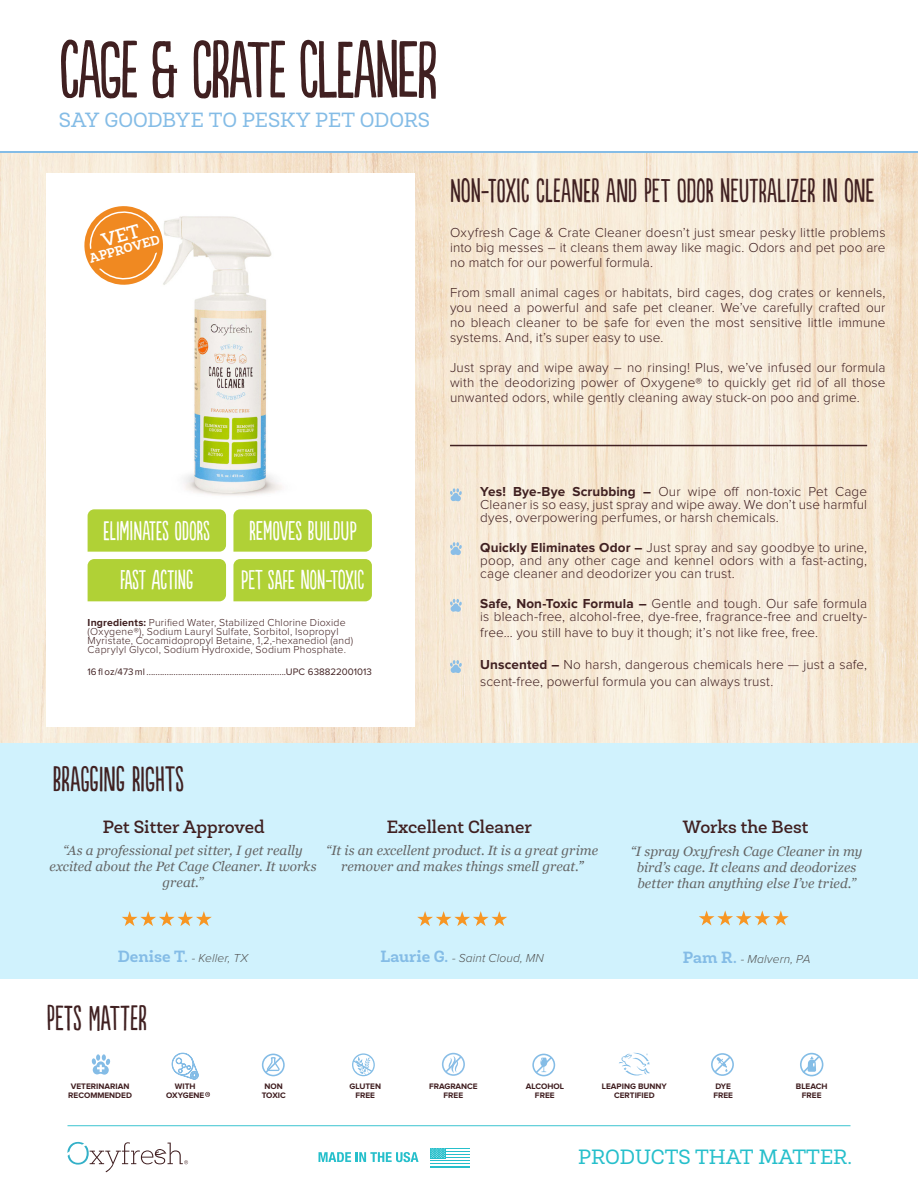
<style>
.page{position:relative;width:918px;height:1188px;background:#fff}
.page>*{position:absolute;margin:0;border:0;box-sizing:border-box;transform-origin:0 0}
.t1{font:75.75px "Populaire";letter-spacing:-.03em;color:#402021}
.t2{font:33px "Populaire";color:#402021}
.t3{font:31.5px "Populaire";letter-spacing:-.005em;color:#402021}
.t4{font:25.5px "Populaire";color:#fff}
.t5{font:21px "Newslab";color:#26bfcb}
.t6{font:20.85px "Newslab";letter-spacing:-.005em;color:#84bce6}
.t7{font:500 18px "Newslab";color:#402021}
.t8{font:300 13.5px/15px "Proxima Nova";letter-spacing:.01em;color:#402021;text-align:justify}
.t9{font:italic 13.5px/16.2px "Georgia";letter-spacing:.005em;color:#656666;text-align:center}
.t10{font:700 13.2px "Newslab";color:#fff}
.t11{font:italic 300 12px "Proxima Nova";letter-spacing:.01em;color:#535453}
.t12{font:300 10.5px/9px "Proxima Nova";letter-spacing:.02em;color:#402021}
.t13{font:9.75px "Proxima Nova";color:#402021}
.t14{font:700 8.25px/9px "Proxima Nova";color:#3f1d1f;text-align:center}
.s1{font-weight:700}
.s2{color:#535453}
.s3{font-family:"Newslab";font-weight:700;font-style:normal;font-size:16.5px;color:#84bce6}
</style>
<div class="page">
<hr style="left:68px;top:1125px;width:782px;height:1px;background:#3cc5d0">
<svg style="left:67px;top:1142px;width:121px;height:30px"></svg>
<div style="left:0;top:742px;width:918px;height:237px;background:#d0f2fd"></div>
<img style="left:0;top:153px;width:918px;height:589px">
<div style="left:46px;top:173px;width:369px;height:553px;background:#fff"></div>
<img style="left:167px;top:216px;width:115px;height:280px">
<hr style="left:0;top:152px;width:918px;height:1px;background:#84bce6">
<svg style="left:319px;top:1152px;width:100px;height:10px"></svg>
<hr style="left:430px;top:1148px;width:39px;height:1px;background:#26bfcb">
<hr style="left:430px;top:1151px;width:39px;height:1px;background:#26bfcb">
<hr style="left:430px;top:1154px;width:39px;height:2px;background:#26bfcb">
<hr style="left:430px;top:1157px;width:39px;height:2px;background:#26bfcb">
<hr style="left:430px;top:1160px;width:39px;height:2px;background:#26bfcb">
<hr style="left:430px;top:1163px;width:39px;height:2px;background:#26bfcb">
<hr style="left:430px;top:1166px;width:39px;height:2px;background:#26bfcb">
<div style="left:430px;top:1148px;width:16px;height:11px;background:#26bfcb"></div>
<svg style="left:431px;top:1148px;width:14px;height:10px"></svg>
<div style="left:88px;top:509px;width:138px;height:43px;background:#b0d136"></div>
<div style="left:233px;top:509px;width:139px;height:43px;background:#b0d136"></div>
<div style="left:233px;top:559px;width:139px;height:42px;background:#b0d136"></div>
<div style="left:88px;top:559px;width:138px;height:42px;background:#b0d136"></div>
<hr style="left:450px;top:445px;width:417px;height:1px;background:#402021">
<svg style="left:711px;top:1053px;width:23px;height:23px"></svg>
<svg style="left:92px;top:1054px;width:18px;height:21px"></svg>
<svg style="left:532px;top:1054px;width:23px;height:22px"></svg>
<svg style="left:262px;top:1054px;width:23px;height:22px"></svg>
<svg style="left:171px;top:1052px;width:28px;height:28px"></svg>
<svg style="left:800px;top:1053px;width:23px;height:23px"></svg>
<svg style="left:352px;top:1053px;width:23px;height:23px"></svg>
<svg style="left:205px;top:1092px;width:5px;height:5px"></svg>
<svg style="left:442px;top:1053px;width:23px;height:23px"></svg>
<svg style="left:450px;top:488px;width:12px;height:13px"></svg>
<svg style="left:450px;top:542px;width:12px;height:13px"></svg>
<svg style="left:450px;top:599px;width:12px;height:13px"></svg>
<svg style="left:450px;top:660px;width:12px;height:13px"></svg>
<svg style="left:122px;top:911px;width:90px;height:15px"></svg>
<svg style="left:417px;top:911px;width:90px;height:15px"></svg>
<svg style="left:699px;top:910px;width:90px;height:15px"></svg>
<svg style="left:619px;top:1052px;width:31px;height:24px"></svg>
<svg style="left:84px;top:206px;width:83px;height:79px"></svg>
<h1 class="t1" style="left:59px;top:28px;width:381px">CAGE &amp; CRATE CLEANER</h1>
<h3 class="t6" style="left:59px;top:107px;width:373px">SAY GOODBYE TO PESKY PET ODORS</h3>
<p class="t10" style="left:87px;top:251px;width:74px;rotate:-16deg">APPROVED</p>
<h3 class="t3" style="left:450px;top:174px;width:426px">NON-TOXIC CLEANER AND PET ODOR NEUTRALIZER IN ONE</h3>
<p class="t8" style="left:450px;top:226px;width:437px">Oxyfresh Cage &amp; Crate Cleaner doesn’t just smear pesky little problems into big messes – it cleans them away like magic. Odors and pet poo are no match for our powerful formula.</p>
<p class="t8" style="left:450px;top:286px;width:437px">From small animal cages or habitats, bird cages, dog crates or kennels, you need a powerful and safe pet cleaner. We’ve carefully crafted our no bleach cleaner to be safe for even the most sensitive little immune systems. And, it’s super easy to use.</p>
<p class="t8" style="left:450px;top:361px;width:437px">Just spray and wipe away – no rinsing! Plus, we’ve infused our formula with the deodorizing power of Oxygene® to quickly get rid of all those unwanted odors, while gently cleaning away stuck-on poo and grime.</p>
<h3 class="t4" style="left:103px;top:517px;width:109px">ELIMINATES ODORS</h3>
<h3 class="t4" style="left:249px;top:517px;width:109px">REMOVES BUILDUP</h3>
<h3 class="t4" style="left:120px;top:566px;width:75px">FAST ACTIN G</h3>
<h3 class="t4" style="left:241px;top:566px;width:125px">PET SAFE NON-TOXIC</h3>
<p class="t12" style="left:88px;top:619px;width:267px"><span class="s1">Ingredients:</span> Purified Water, Stabilized Chlorine Dioxide (Oxygene®), Sodium Lauryl Sulfate, Sorbitol, Isopropyl Myristate, Cocamidopropyl Betaine, 1,2,-hexanediol (and)<br>Caprylyl Glycol, Sodium Hydroxide, Sodium Phosphate.</p>
<p class="t13" style="left:88px;top:667px;width:286px">16 fl oz/473 ml ..............................................................UPC 638822001013</p>
<h2 class="t2" style="left:53px;top:760px;width:133px">BRAGGING RIGHTS</h2>
<p class="t8" style="left:480px;top:485px;width:388px;line-height:13.2px"><span class="s1">Yes! Bye-Bye Scrubbing –</span> Our wipe off non-toxic Pet Cage Cleaner is so easy, just spray and wipe away. We don’t use harmful dyes, overpowering perfumes, or harsh chemicals.</p>
<p class="t8" style="left:480px;top:541px;width:388px;line-height:13.2px"><span class="s1">Quickly Eliminates Odor –</span> Just spray and say goodbye to urine, poop, and any other cage and kennel odors with a fast-acting, cage cleaner and deodorizer you can trust.</p>
<p class="t8" style="left:480px;top:597px;width:388px;line-height:13.2px"><span class="s1">Safe, Non-Toxic Formula –</span> Gentle and tough. Our safe formula is bleach-free, alcohol-free, dye-free, fragrance-free and cruelty-</p>
<p class="t8" style="left:480px;top:626px;width:339px">free... you still have to buy it though; it’s not like free, free.</p>
<p class="t8" style="left:480px;top:657px;width:388px;line-height:16.2px"><span class="s1">Unscented –</span> No harsh, dangerous chemicals here — just a safe, scent-free, powerful formula you can always trust.</p>
<h3 class="t7" style="left:103px;top:815px;width:164px">Pet Sitter Approved</h3>
<h3 class="t7" style="left:387px;top:815px;width:147px">Excellent Cleaner</h3>
<h3 class="t7" style="left:683px;top:815px;width:127px">Works the Best</h3>
<p class="t9" style="left:49px;top:842px;width:269px">“As a professional pet sitter, I get really excited about the Pet Cage Cleaner. It works great.”</p>
<p class="t9" style="left:326px;top:842px;width:273px">“It is an excellent product. It is a great grime remover and makes things smell great.<span class="s2">”</span></p>
<p class="t11" style="left:118px;top:949px;width:132px"><span class="s3">Denise T.</span> - Keller, TX</p>
<h2 class="t2" style="left:47px;top:1000px;width:92px">PETS MATTER</h2>
<p class="t11" style="left:380px;top:949px;width:165px"><span class="s3">Laurie G.</span> - Saint Cloud, MN</p>
<p class="t9" style="left:631px;top:842px;width:233px">“I spray Oxyfresh Cage Cleaner in my bird’s cage. It cleans and deodorizes better than anything else I’ve tried.”</p>
<p class="t11" style="left:683px;top:950px;width:129px"><span class="s3">Pam R.</span> - Malvern, PA</p>
<p class="t14" style="left:68px;top:1082px;width:65px">VETERINARIAN<br>RECOMMENDED</p>
<p class="t14" style="left:166px;top:1082px;width:40px">WITH<br>OXYGENE</p>
<p class="t14" style="left:262px;top:1082px;width:26px">NON<br>TOXIC</p>
<p class="t14" style="left:349px;top:1082px;width:33px">GLUTEN<br>FREE</p>
<p class="t14" style="left:429px;top:1082px;width:50px">FRAGRANCE<br>FREE</p>
<p class="t14" style="left:526px;top:1082px;width:40px">ALCOHOL<br>FREE</p>
<p class="t14" style="left:713px;top:1082px;width:21px;text-align:left">DYE<br>FREE</p>
<p class="t14" style="left:796px;top:1082px;width:33px">BLEACH<br>FREE</p>
<p class="t14" style="left:602px;top:1082px;width:67px">LEAPING BUNNY<br>CERTIFIED</p>
<h3 class="t5" style="left:578px;top:1144px;width:275px">PRODUCTS THAT MATTER.</h3>
</div>
